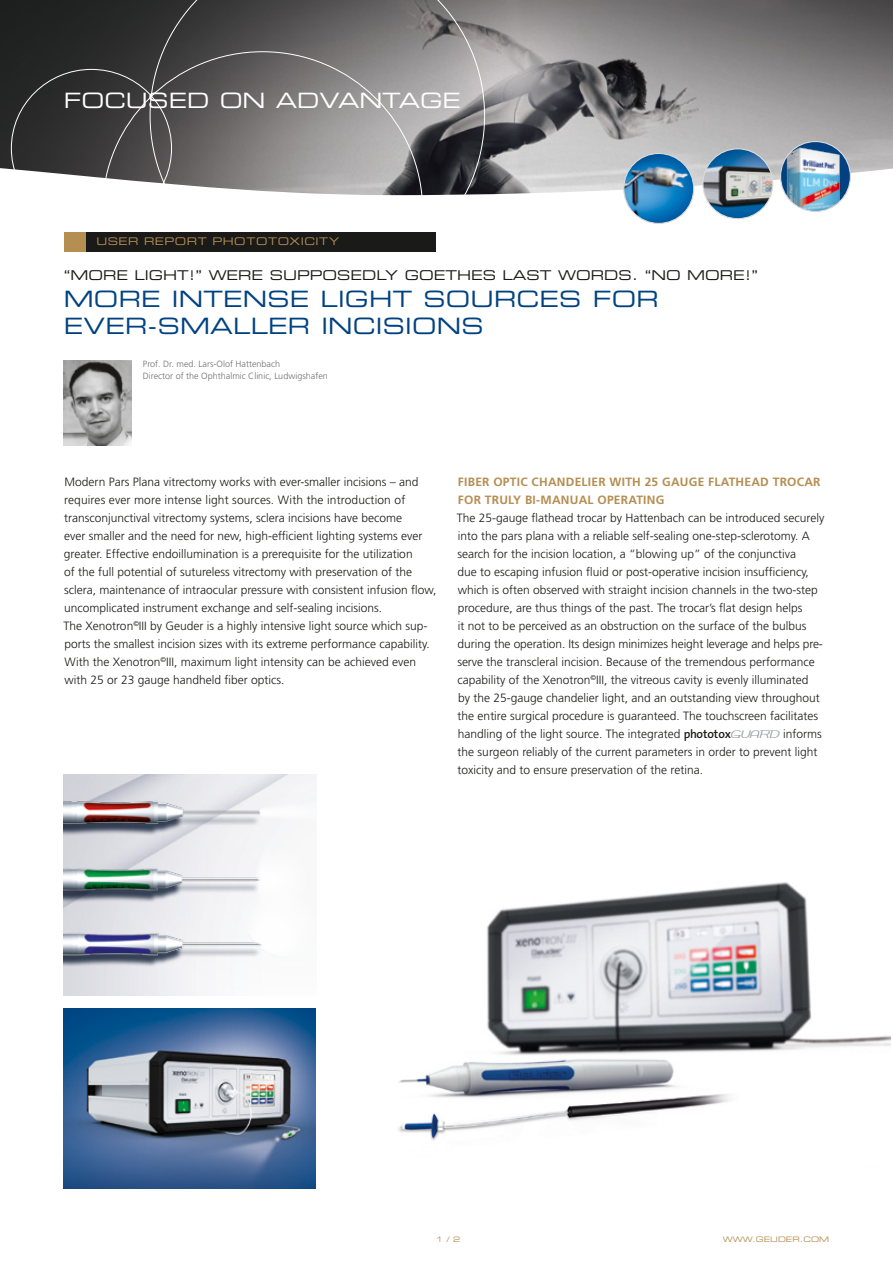
<style>
.page{position:relative;width:893px;height:1263px;background:#fff}
.page>*{position:absolute;margin:0;border:0;box-sizing:border-box;transform-origin:0 0}
.t1{font:22.5px/27px "Eurostile LT Std Ex 2";letter-spacing:.01em;color:#004281}
.t2{font:21.15px "Eurostile LT Std Ex 2";color:#fff}
.t3{font:13.5px "Eurostile LT Std Ex 2";color:#1a1a18}
.t4{font:300 12px/18px "Frutiger LT Std";color:#1a1a18}
.t5{font:700 12px/18px "Frutiger LT Std";letter-spacing:.02em;color:#b58e52}
.t6{font:10.5px "Eurostile LT Std Ex 2";letter-spacing:.055em;color:#b58e52}
.t7{font:300 9px/12px "Frutiger LT Std";color:#6f6f6e}
.t8{font:7.5px "Eurostile LT Std Ex 2";color:#b58e52}
.s1{font-family:"The Sans";font-weight:600}
.s2{font-family:"Rocket Script";font-weight:400;color:#9b9ea3}
</style>
<div class="page">
<img style="left:0;top:0;width:893px;height:195px">
<svg style="left:150px;top:0;width:335px;height:196px;background:#777575"></svg>
<img style="left:624px;top:153px;width:70px;height:70px;border-radius:35px">
<div style="left:623px;top:153px;width:71px;height:71px;border:1px solid #dadada;border-radius:50%"></div>
<img style="left:703px;top:149px;width:70px;height:70px;border-radius:35px">
<div style="left:702px;top:148px;width:71px;height:71px;border:1px solid #dadada;border-radius:50%"></div>
<img style="left:780px;top:142px;width:70px;height:69px;border-radius:35px">
<div style="left:780px;top:141px;width:71px;height:71px;border:1px solid #dadada;border-radius:50%"></div>
<img style="left:398px;top:882px;width:492px;height:259px">
<img style="left:64px;top:360px;width:68px;height:85px">
<img style="left:64px;top:1008px;width:251px;height:180px">
<svg style="left:120px;top:983px;width:75px;height:12px"></svg>
<img style="left:64px;top:854px;width:197px;height:29px">
<img style="left:64px;top:774px;width:252px;height:80px">
<img style="left:64px;top:883px;width:205px;height:100px">
<div style="left:85px;top:232px;width:351px;height:20px;background:#1a1a18"></div>
<div style="left:64px;top:232px;width:21px;height:20px;background:#b58e52"></div>
<h2 class="t2" style="left:64px;top:86px;width:399px">FOCUSED ON ADVANTAGE</h2>
<p class="t6" style="left:96px;top:234px;width:244px">USER REPORT PHOTOTOXICITY</p>
<p class="t3" style="left:64px;top:266px;width:696px">“MORE LIGHT!” WERE SUPPOSEDLY GOETHES LAST WORDS. “NO MORE!”</p>
<h1 class="t1" style="left:64px;top:285px;width:596px">MORE INTENSE LIGHT SOURCES FOR<br>EVER-SMALLER INCISIONS</h1>
<p class="t7" style="left:143px;top:358px;width:186px">Prof. Dr. med. Lars-Olof Hattenbach<br>Director of the Ophthalmic Clinic, Ludwigshafen</p>
<p class="t4" style="left:64px;top:473px;width:374px">Modern Pars Plana vitrectomy works with ever-smaller incisions – and requires ever more intense light sources. With the introduction of transconjunctival vitrectomy systems, sclera incisions have become<br>ever smaller and the need for new, high-efficient lighting systems ever greater. Effective endoillumination is a prerequisite for the utilization<br>of the full potential of sutureless vitrectomy with preservation of the sclera, maintenance of intraocular pressure with consistent infusion flow, uncomplicated instrument exchange and self-sealing incisions.<br>The Xenotron<sup>©</sup>III by Geuder is a highly intensive light source which sup&shy;ports the smallest incision sizes with its extreme performance capability.<br>With the Xenotron<sup>©</sup>III, maximum light intensity can be achieved even with 25 or 23 gauge handheld fiber optics.</p>
<p class="t5" style="left:458px;top:473px;width:364px">FIBER OPTIC CHANDELIER WITH 25 GAUGE FLATHEAD TROCAR<br>FOR TRULY BI-MANUAL OPERATING</p>
<p class="t4" style="left:457px;top:509px;width:369px">The 25-gauge flathead trocar by Hattenbach can be introduced securely into the pars plana with a reliable self-sealing one-step-sclerotomy. A search for the incision location, a “blowing up” of the conjunctiva<br>due to escaping infusion fluid or post-operative incision insufficiency, which is often observed with straight incision channels in the two-step procedure, are thus things of the past. The trocar’s flat design helps<br>it not to be perceived as an obstruction on the surface of the bulbus during the operation. Its design minimizes height leverage and helps pre&shy;serve the transcleral incision. Because of the tremendous performance capability of the Xenotron<sup>©</sup>III, the vitreous cavity is evenly illuminated<br>by the 25-gauge chandelier light, and an outstanding view throughout the entire surgical procedure is guaranteed. The touchscreen facilitates handling of the light source. The integrated <span class="s1">phototox</span><span class="s2">GUARD</span> informs the surgeon reliably of the current parameters in order to prevent light toxicity and to ensure preservation of the retina.</p>
<p class="t8" style="left:436px;top:1234px;width:26px">1 / 2</p>
<p class="t8" style="left:723px;top:1234px;width:108px">WWW.GEUDER.COM</p>
</div>
